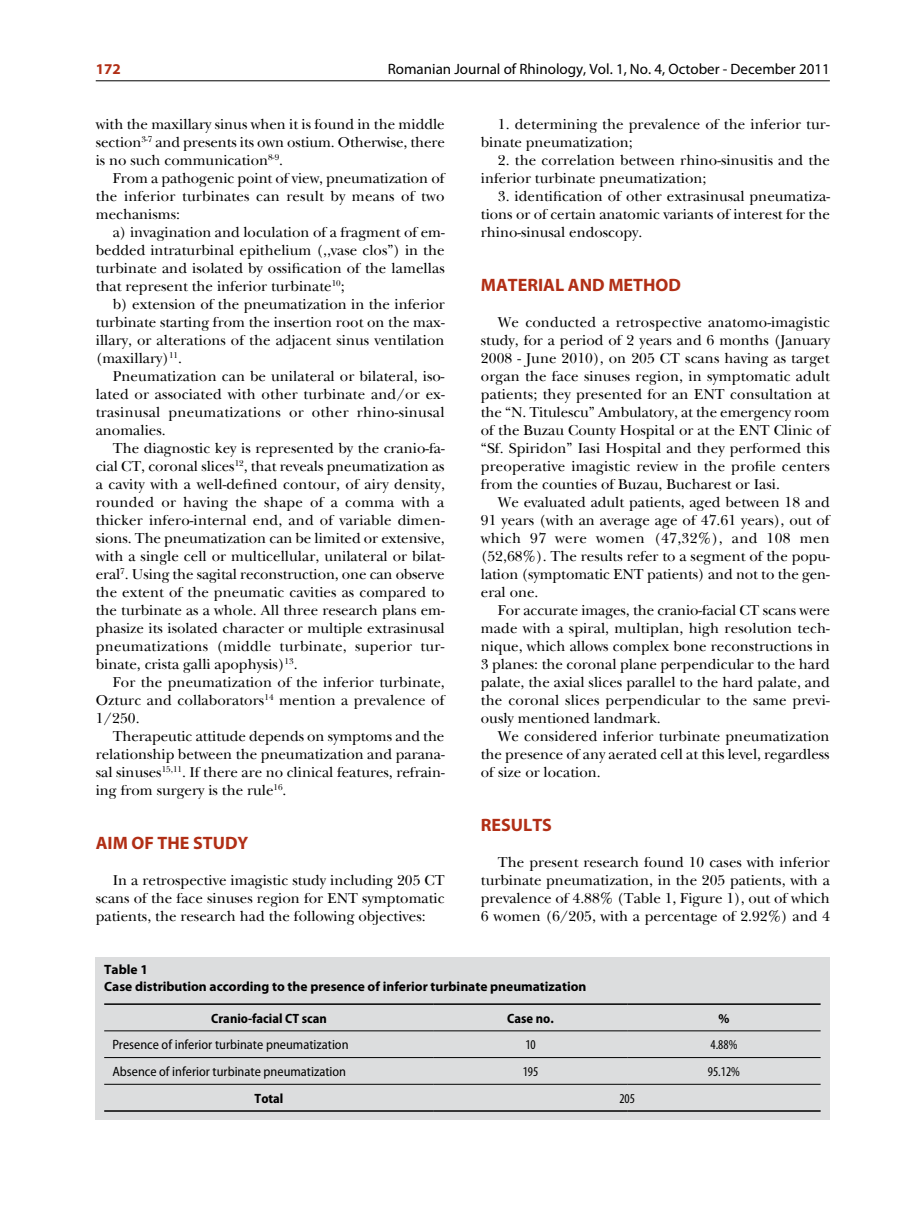
<style>
.page{position:relative;width:915px;height:1212px;background:#fff}
.page>*{position:absolute;margin:0;border:0;box-sizing:border-box;transform-origin:0 0}
.t1{font:700 18px "Myriad Pro";color:#b12f16}
.t2{font:15px/18px "Baskerville Std RO";color:#000;text-align:justify}
.t3{font:15px "Myriad Pro";color:#000}
.t4{font:700 15px "Myriad Pro";color:#b12f16}
.t5{font:semi-condensed 13.5px "Myriad Pro";color:#000}
.t6{font:700 13.5px/16.5px "Myriad Pro";color:#000}
.t7{font:700 semi-condensed 13.5px "Myriad Pro";color:#000}
.t8{font:condensed 13.5px "Myriad Pro";color:#000}
</style>
<div class="page">
<hr style="left:96px;top:80px;width:733px;height:1px;background:#000">
<div style="left:96px;top:957px;width:733px;height:162px;background:#dcddde"></div>
<hr style="left:104px;top:1030px;width:329px;height:1px;background:#000">
<hr style="left:433px;top:1030px;width:194px;height:1px;background:#000">
<hr style="left:627px;top:1030px;width:193px;height:1px;background:#000">
<hr style="left:104px;top:1057px;width:329px;height:1px;background:#000">
<hr style="left:433px;top:1057px;width:194px;height:1px;background:#000">
<hr style="left:627px;top:1057px;width:193px;height:1px;background:#000">
<hr style="left:104px;top:1084px;width:329px;height:1px;background:#000">
<hr style="left:433px;top:1084px;width:194px;height:1px;background:#000">
<hr style="left:627px;top:1084px;width:193px;height:1px;background:#000">
<hr style="left:104px;top:1003px;width:329px;height:2px;background:#000">
<hr style="left:433px;top:1003px;width:194px;height:2px;background:#000">
<hr style="left:627px;top:1003px;width:193px;height:2px;background:#000">
<hr style="left:104px;top:1110px;width:329px;height:2px;background:#000">
<hr style="left:433px;top:1110px;width:194px;height:2px;background:#000">
<hr style="left:627px;top:1110px;width:193px;height:2px;background:#000">
<p class="t4" style="left:96px;top:61px;width:26px">172</p>
<p class="t3" style="left:387px;top:61px;width:443px">Romanian Journal of Rhinology, Vol. 1, No. 4, October - December 2011</p>
<p class="t2" style="left:96px;top:116px;width:350px">with the maxillary sinus when it is found in the middle section<sup>3-7</sup> and presents its own ostium. Otherwise, there is no such communication<sup>8-9</sup>.</p>
<p class="t2" style="left:96px;top:170px;width:350px;text-indent:17px">From a pathogenic point of view, pneumatization of the inferior turbinates can result by means of two mechanisms:</p>
<p class="t2" style="left:96px;top:224px;width:350px;text-indent:17px">a) invagination and loculation of a fragment of em&shy;bedded intraturbinal epithelium (,,vase clos”) in the turbinate and isolated by ossification of the lamellas that represent the inferior turbinate<sup>10</sup>;</p>
<p class="t2" style="left:96px;top:296px;width:350px;text-indent:17px">b) extension of the pneumatization in the inferior turbinate starting from the insertion root on the max&shy;illary, or alterations of the adjacent sinus ventilation (maxillary)<sup>11</sup>.</p>
<p class="t2" style="left:96px;top:368px;width:350px;text-indent:17px">Pneumatization can be unilateral or bilateral, iso&shy;lated or associated with other turbinate and/or ex&shy;trasinusal pneumatizations or other rhino-sinusal anomalies.</p>
<p class="t2" style="left:96px;top:440px;width:350px;text-indent:17px">The diagnostic key is represented by the cranio-fa&shy;cial CT, coronal slices<sup>12</sup>, that reveals pneumatization as a cavity with a well-defined contour, of airy density, rounded or having the shape of a comma with a thicker infero-internal end, and of variable dimen&shy;sions. The pneumatization can be limited or extensive, with a single cell or multicellular, unilateral or bilat&shy;eral<sup>7</sup>. Using the sagital reconstruction, one can observe the extent of the pneumatic cavities as compared to the turbinate as a whole. All three research plans em&shy;phasize its isolated character or multiple extrasinusal pneumatizations (middle turbinate, superior tur&shy;binate, crista galli apophysis)<sup>13</sup>.</p>
<p class="t2" style="left:96px;top:674px;width:350px;text-indent:17px">For the pneumatization of the inferior turbinate, Ozturc and collaborators<sup>14</sup> mention a prevalence of 1/250.</p>
<p class="t2" style="left:96px;top:728px;width:350px;text-indent:17px">Therapeutic attitude depends on symptoms and the relationship between the pneumatization and parana&shy;sal sinuses<sup>15,11</sup>. If there are no clinical features, refrain&shy;ing from surgery is the rule<sup>16</sup>.</p>
<p class="t1" style="left:96px;top:833px;width:154px">AIM OF THE STUDY</p>
<p class="t2" style="left:96px;top:872px;width:350px;text-indent:17px">In a retrospective imagistic study including 205 CT scans of the face sinuses region for ENT symptomatic patients, the research had the following objectives:</p>
<p class="t2" style="left:480px;top:116px;width:350px;text-indent:17px">1. determining the prevalence of the inferior tur&shy;binate pneumatization;</p>
<p class="t2" style="left:480px;top:152px;width:350px;text-indent:17px">2. the correlation between rhino-sinusitis and the inferior turbinate pneumatization;</p>
<p class="t2" style="left:480px;top:188px;width:350px;text-indent:17px">3. identification of other extrasinusal pneumatiza&shy;tions or of certain anatomic variants of interest for the rhino-sinusal endoscopy.</p>
<p class="t1" style="left:480px;top:275px;width:201px">MATERIAL AND METHOD</p>
<p class="t2" style="left:480px;top:314px;width:350px;text-indent:17px">We conducted a retrospective anatomo-imagistic study, for a period of 2 years and 6 months (January 2008 - June 2010), on 205 CT scans having as target organ the face sinuses region, in symptomatic adult patients; they presented for an ENT consultation at the “N. Titulescu” Ambulatory, at the emergency room of the Buzau County Hospital or at the ENT Clinic of “Sf. Spiridon” Iasi Hospital and they performed this preoperative imagistic review in the profile centers from the counties of Buzau, Bucharest or Iasi.</p>
<p class="t2" style="left:480px;top:494px;width:350px;text-indent:17px">We evaluated adult patients, aged between 18 and 91 years (with an average age of 47.61 years), out of which 97 were women (47,32%), and 108 men (52,68%). The results refer to a segment of the popu&shy;lation (symptomatic ENT patients) and not to the gen&shy;eral one.</p>
<p class="t2" style="left:480px;top:602px;width:350px;text-indent:17px">For accurate images, the cranio-facial CT scans were made with a spiral, multiplan, high resolution tech&shy;nique, which allows complex bone reconstructions in 3 planes: the coronal plane perpendicular to the hard palate, the axial slices parallel to the hard palate, and the coronal slices perpendicular to the same previ&shy;ously mentioned landmark.</p>
<p class="t2" style="left:480px;top:728px;width:350px;text-indent:17px">We considered inferior turbinate pneumatization the presence of any aerated cell at this level, regardless of size or location.</p>
<p class="t1" style="left:480px;top:815px;width:73px">RESULTS</p>
<p class="t2" style="left:480px;top:854px;width:350px;text-indent:17px">The present research found 10 cases with inferior turbinate pneumatization, in the 205 patients, with a prevalence of 4.88% (Table 1, Figure 1), out of which 6 women (6/205, with a percentage of 2.92%) and 4</p>
<p class="t6" style="left:104px;top:962px;width:483px">Table 1<br>Case distribution according to the presence of inferior turbinate pneumatization</p>
<p class="t7" style="left:211px;top:1011px;width:117px">Cranio-facial CT scan</p>
<p class="t7" style="left:507px;top:1011px;width:48px">Case no.</p>
<p class="t7" style="left:718px;top:1011px;width:12px">%</p>
<p class="t5" style="left:112px;top:1037px;width:238px">Presence of inferior turbinate pneumatization</p>
<p class="t8" style="left:525px;top:1037px;width:12px">10</p>
<p class="t8" style="left:710px;top:1037px;width:28px">4.88%</p>
<p class="t5" style="left:112px;top:1064px;width:235px">Absence of inferior turbinate pneumatization</p>
<p class="t8" style="left:522px;top:1064px;width:17px">195</p>
<p class="t8" style="left:707px;top:1064px;width:34px">95.12%</p>
<p class="t7" style="left:254px;top:1090px;width:30px">Total</p>
<p class="t8" style="left:619px;top:1091px;width:17px">205</p>
</div>
